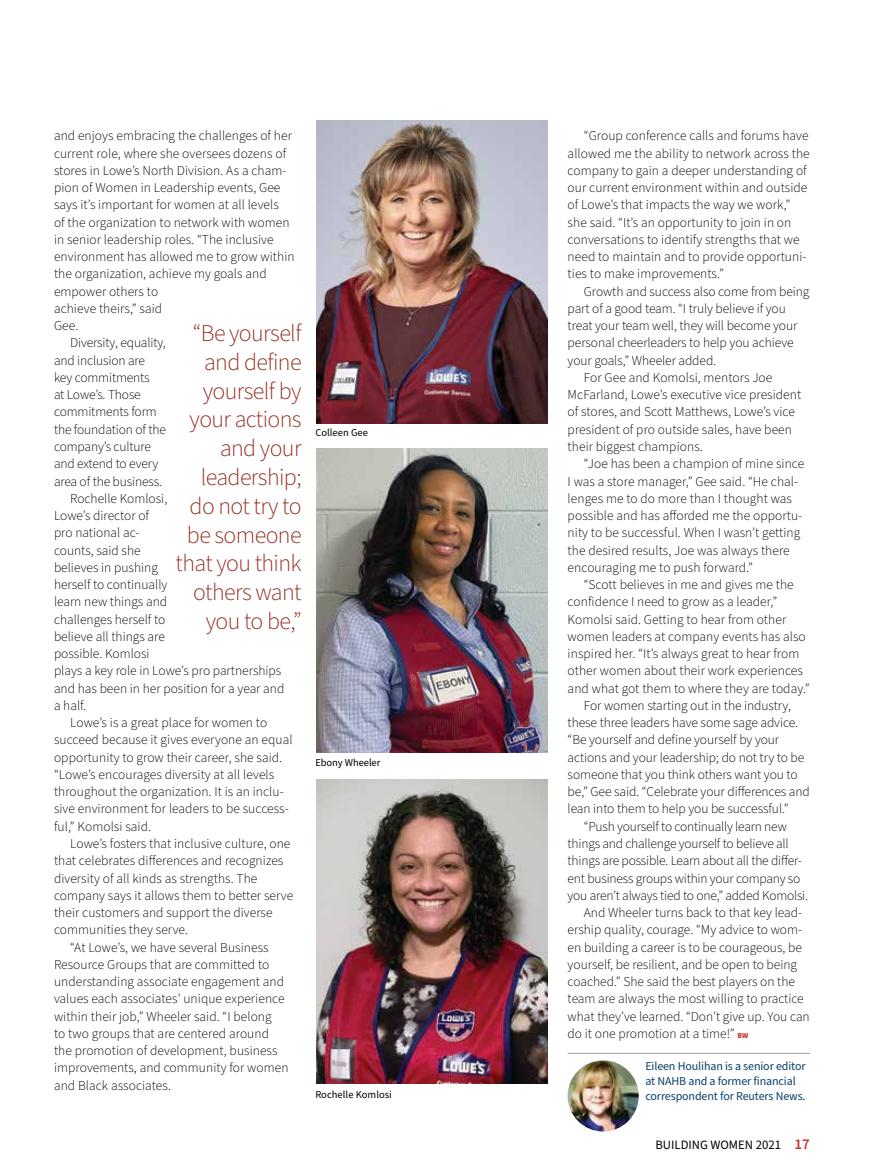
<style>
.page{position:relative;width:891px;height:1175px;background:#fff}
.page>*{position:absolute;margin:0;border:0;box-sizing:border-box;transform-origin:0 0}
.t1{font:300 24px/28.8px "Source Sans Pro";letter-spacing:-.025em;color:#942b20;text-align:right}
.t2{font:300 13.5px/17.2px "Source Sans Pro";letter-spacing:.005em;color:#000}
.t3{font:300 13.5px "Source Sans Pro";letter-spacing:-.015em;color:#000}
.t4{font:12.75px "Source Sans Pro";color:#000}
.t5{font:12px/15px "Source Sans Pro";letter-spacing:-.01em;color:#0d406a}
.t6{font:10.5px "Source Sans Pro";letter-spacing:.005em;color:#000}
.s1{font-weight:900;font-size:7.5px;color:#c33b31}
.s2{font-weight:600;font-size:15px;color:#c33b31}
</style>
<div class="page">
<hr style="left:568px;top:1053px;width:242px;height:1px;background:#9d9fa2">
<img style="left:568px;top:1060px;width:71px;height:71px;border-radius:36px">
<img style="left:317px;top:120px;width:230px;height:304px">
<img style="left:317px;top:448px;width:230px;height:304px">
<img style="left:317px;top:779px;width:230px;height:304px">
<p class="t2" style="left:54px;top:128px;width:240px">and enjoys embracing the challenges of her</p>
<p class="t2" style="left:54px;top:145px;width:234px">current role, where she oversees dozens of</p>
<p class="t2" style="left:54px;top:162px;width:234px">stores in Lowe’s North Division. As a cham-</p>
<p class="t2" style="left:54px;top:179px;width:228px">pion of Women in Leadership events, Gee</p>
<p class="t2" style="left:54px;top:197px;width:226px">says it’s important for women at all levels</p>
<p class="t2" style="left:54px;top:214px;width:237px">of the organization to network with women</p>
<p class="t2" style="left:54px;top:231px;width:221px">in senior leadership roles. “The inclusive</p>
<p class="t2" style="left:54px;top:248px;width:242px">environment has allowed me to grow within</p>
<p class="t2" style="left:54px;top:266px;width:214px">the organization, achieve my goals and</p>
<p class="t2" style="left:54px;top:283px;width:106px">empower others to</p>
<p class="t2" style="left:54px;top:300px;width:110px">achieve theirs,” said</p>
<p class="t2" style="left:54px;top:317px;width:26px">Gee.</p>
<p class="t2" style="left:70px;top:335px;width:97px">Diversity, equality,</p>
<p class="t2" style="left:54px;top:352px;width:93px">and inclusion are</p>
<p class="t2" style="left:54px;top:369px;width:97px">key commitments</p>
<p class="t2" style="left:54px;top:386px;width:88px">at Lowe’s. Those</p>
<p class="t2" style="left:54px;top:404px;width:104px">commitments form</p>
<p class="t2" style="left:54px;top:421px;width:114px">the foundation of the</p>
<p class="t2" style="left:54px;top:438px;width:99px">company’s culture</p>
<p class="t2" style="left:54px;top:455px;width:106px">and extend to every</p>
<p class="t2" style="left:54px;top:473px;width:110px">area of the business.</p>
<p class="t2" style="left:70px;top:490px;width:99px">Rochelle Komlosi,</p>
<p class="t2" style="left:54px;top:507px;width:97px">Lowe’s director of</p>
<p class="t2" style="left:54px;top:524px;width:87px">pro national ac-</p>
<p class="t2" style="left:54px;top:542px;width:88px">counts, said she</p>
<p class="t2" style="left:54px;top:559px;width:105px">believes in pushing</p>
<p class="t2" style="left:54px;top:576px;width:115px">herself to continually</p>
<p class="t2" style="left:54px;top:593px;width:115px">learn new things and</p>
<p class="t2" style="left:54px;top:611px;width:113px">challenges herself to</p>
<p class="t2" style="left:54px;top:628px;width:112px">believe all things are</p>
<p class="t2" style="left:54px;top:645px;width:97px">possible. Komlosi</p>
<p class="t2" style="left:54px;top:662px;width:229px">plays a key role in Lowe’s pro partnerships</p>
<p class="t2" style="left:54px;top:680px;width:232px">and has been in her position for a year and</p>
<p class="t2" style="left:54px;top:697px;width:34px">a half.</p>
<p class="t2" style="left:70px;top:714px;width:199px">Lowe’s is a great place for women to</p>
<p class="t2" style="left:54px;top:731px;width:240px">succeed because it gives everyone an equal</p>
<p class="t2" style="left:54px;top:749px;width:230px">opportunity to grow their career, she said.</p>
<p class="t2" style="left:54px;top:766px;width:222px">“Lowe’s encourages diversity at all levels</p>
<p class="t2" style="left:54px;top:783px;width:231px">throughout the organization. It is an inclu-</p>
<p class="t2" style="left:54px;top:800px;width:237px">sive environment for leaders to be success-</p>
<p class="t2" style="left:54px;top:818px;width:99px">ful,” Komolsi said.</p>
<p class="t2" style="left:70px;top:835px;width:222px">Lowe’s fosters that inclusive culture, one</p>
<p class="t2" style="left:54px;top:852px;width:231px">that celebrates differences and recognizes</p>
<p class="t2" style="left:54px;top:869px;width:205px">diversity of all kinds as strengths. The</p>
<p class="t2" style="left:54px;top:887px;width:241px">company says it allows them to better serve</p>
<p class="t2" style="left:54px;top:904px;width:220px">their customers and support the diverse</p>
<p class="t2" style="left:54px;top:921px;width:136px">communities they serve.</p>
<p class="t2" style="left:70px;top:938px;width:200px">“At Lowe’s, we have several Business</p>
<p class="t2" style="left:54px;top:956px;width:217px">Resource Groups that are committed to</p>
<p class="t2" style="left:54px;top:973px;width:232px">understanding associate engagement and</p>
<p class="t2" style="left:54px;top:990px;width:232px">values each associates’ unique experience</p>
<p class="t2" style="left:54px;top:1007px;width:219px">within their job,” Wheeler said. “I belong</p>
<p class="t2" style="left:54px;top:1025px;width:217px">to two groups that are centered around</p>
<p class="t2" style="left:54px;top:1042px;width:225px">the promotion of development, business</p>
<p class="t2" style="left:54px;top:1059px;width:236px">improvements, and community for women</p>
<p class="t2" style="left:54px;top:1076px;width:118px">and Black associates.</p>
<h1 class="t1" style="left:176px;top:319px;width:128px">“Be yourself and define yourself by your actions and your leadership; do not try to be someone that you think others want you to be,”</h1>
<p class="t6" style="left:315px;top:425px;width:54px">Colleen Gee</p>
<p class="t6" style="left:315px;top:755px;width:67px">Ebony Wheeler</p>
<p class="t6" style="left:315px;top:1087px;width:78px">Rochelle Komlosi</p>
<p class="t2" style="left:568px;top:128px;width:244px;text-indent:16px">“Group conference calls and forums have allowed me the ability to network across the company to gain a deeper understanding of our current environment within and outside of Lowe’s that impacts the way we work,” she said. “It’s an opportunity to join in on conversations to identify strengths that we need to maintain and to provide opportuni&shy;ties to make improvements.”</p>
<p class="t2" style="left:584px;top:283px;width:227px">Growth and success also come from being</p>
<p class="t2" style="left:568px;top:300px;width:220px">part of a good team. “I truly believe if you</p>
<p class="t2" style="left:568px;top:317px;width:231px">treat your team well, they will become your</p>
<p class="t2" style="left:568px;top:335px;width:227px">personal cheerleaders to help you achieve</p>
<p class="t2" style="left:568px;top:352px;width:150px">your goals,” Wheeler added.</p>
<p class="t2" style="left:584px;top:369px;width:190px">For Gee and Komolsi, mentors Joe</p>
<p class="t2" style="left:568px;top:386px;width:235px">McFarland, Lowe’s executive vice president</p>
<p class="t2" style="left:568px;top:404px;width:229px">of stores, and Scott Matthews, Lowe’s vice</p>
<p class="t2" style="left:568px;top:421px;width:226px">president of pro outside sales, have been</p>
<p class="t2" style="left:568px;top:438px;width:137px">their biggest champions.</p>
<p class="t2" style="left:584px;top:455px;width:222px">“Joe has been a champion of mine since</p>
<p class="t2" style="left:568px;top:473px;width:232px">I was a store manager,” Gee said. “He chal-</p>
<p class="t2" style="left:568px;top:490px;width:226px">lenges me to do more than I thought was</p>
<p class="t2" style="left:568px;top:507px;width:236px">possible and has afforded me the opportu-</p>
<p class="t2" style="left:568px;top:524px;width:234px">nity to be successful. When I wasn’t getting</p>
<p class="t2" style="left:568px;top:542px;width:224px">the desired results, Joe was always there</p>
<p class="t2" style="left:568px;top:559px;width:187px">encouraging me to push forward.”</p>
<p class="t2" style="left:584px;top:576px;width:211px">“Scott believes in me and gives me the</p>
<p class="t2" style="left:568px;top:593px;width:211px">confidence I need to grow as a leader,”</p>
<p class="t2" style="left:568px;top:611px;width:220px">Komolsi said. Getting to hear from other</p>
<p class="t2" style="left:568px;top:628px;width:240px">women leaders at company events has also</p>
<p class="t2" style="left:568px;top:645px;width:233px">inspired her. “It’s always great to hear from</p>
<p class="t2" style="left:568px;top:662px;width:237px">other women about their work experiences</p>
<p class="t2" style="left:568px;top:680px;width:244px">and what got them to where they are today.”</p>
<p class="t2" style="left:584px;top:697px;width:209px">For women starting out in the industry,</p>
<p class="t2" style="left:568px;top:714px;width:232px">these three leaders have some sage advice.</p>
<p class="t2" style="left:568px;top:731px;width:213px">“Be yourself and define yourself by your</p>
<p class="t2" style="left:568px;top:749px;width:238px">actions and your leadership; do not try to be</p>
<p class="t2" style="left:568px;top:766px;width:232px">someone that you think others want you to</p>
<p class="t2" style="left:568px;top:783px;width:244px">be,” Gee said. “Celebrate your differences and</p>
<p class="t2" style="left:568px;top:800px;width:223px">lean into them to help you be successful.”</p>
<p class="t3" style="left:584px;top:817px;width:205px">“Push yourself to continually learn new</p>
<p class="t3" style="left:568px;top:834px;width:223px">things and challenge yourself to believe all</p>
<p class="t3" style="left:568px;top:851px;width:236px">things are possible. Learn about all the differ-</p>
<p class="t3" style="left:568px;top:869px;width:234px">ent business groups within your company so</p>
<p class="t3" style="left:568px;top:886px;width:242px">you aren’t always tied to one,” added Komolsi.</p>
<p class="t2" style="left:584px;top:904px;width:220px">And Wheeler turns back to that key lead-</p>
<p class="t2" style="left:568px;top:921px;width:236px">ership quality, courage. “My advice to wom-</p>
<p class="t2" style="left:568px;top:938px;width:236px">en building a career is to be courageous, be</p>
<p class="t2" style="left:568px;top:956px;width:231px">yourself, be resilient, and be open to being</p>
<p class="t2" style="left:568px;top:973px;width:229px">coached.” She said the best players on the</p>
<p class="t2" style="left:568px;top:990px;width:238px">team are always the most willing to practice</p>
<p class="t2" style="left:568px;top:1007px;width:244px">what they’ve learned. “Don’t give up. You can</p>
<p class="t2" style="left:568px;top:1025px;width:182px">do it one promotion at a time!” <span class="s1">BW</span></p>
<p class="t5" style="left:645px;top:1058px;width:162px">Eileen Houlihan is a senior editor at NAHB and a former financial correspondent for Reuters News.</p>
<p class="t4" style="left:655px;top:1136px;width:156px">BUILDING WOMEN 2021 <span class="s2">17</span></p>
</div>
